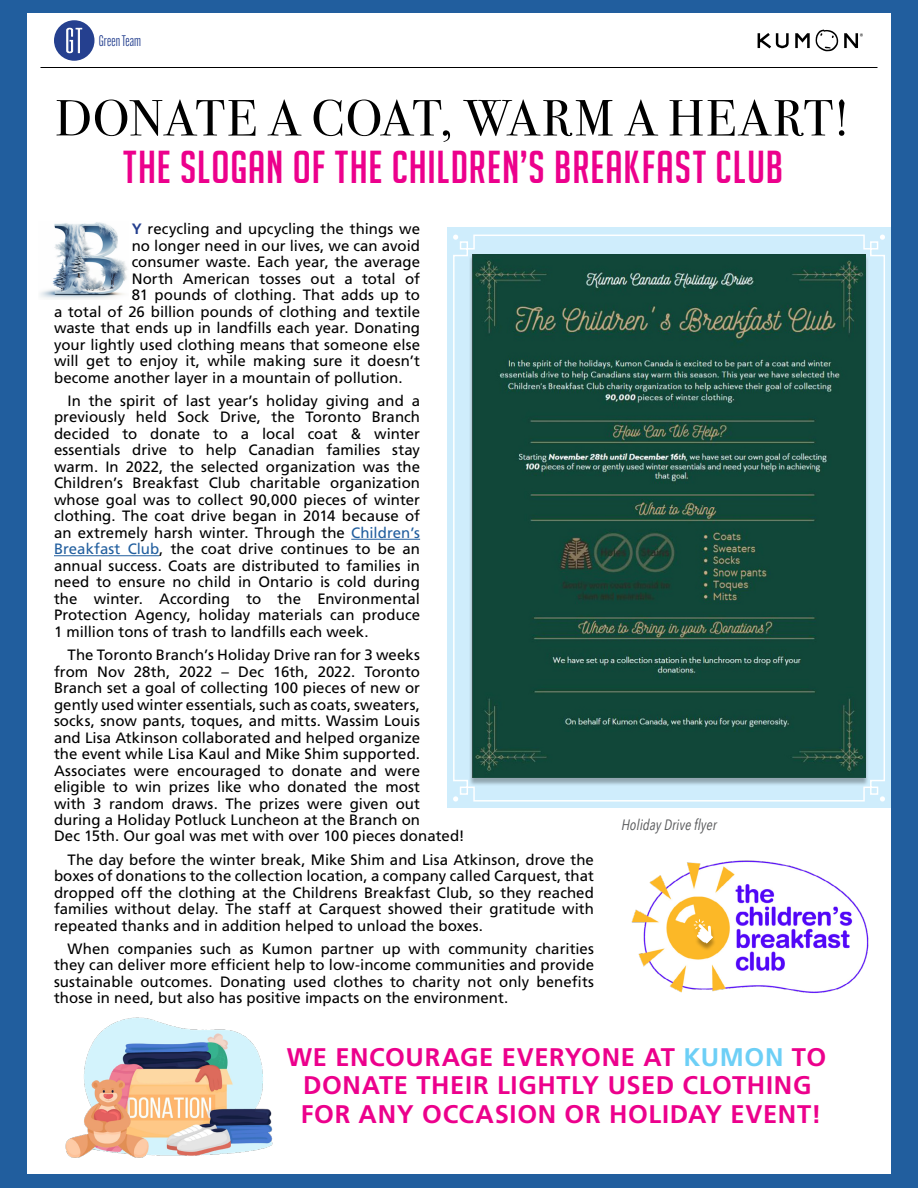
<style>
.page{position:relative;width:918px;height:1188px;background:#215e9e}
.page>*{position:absolute;margin:0;border:0;box-sizing:border-box;transform-origin:0 0}
.t1{font:51px "Bodoni Svty Two ITCTT";letter-spacing:.02em;color:#000}
.t2{font:45px "Big Noodle Titling";letter-spacing:.02em;color:#ec008c}
.t3{font:700 25.5px/28.5px "Frutiger LT Std";letter-spacing:.025em;color:#ec008c;text-align:center}
.t4{font:15px/16.5px "Frutiger LT Std";letter-spacing:.005em;color:#000;text-align:justify}
.t5{font:italic 15px "Avenir Next Condensed";color:#58595b}
.t6{font:15px "Alternate Gothic Ex Cond ATF";letter-spacing:.005em;color:#25408f}
.s1{font-weight:700;color:#25408f}
.s2{color:#215e9e}
.s3{color:#6dcff6}
</style>
<div class="page">
<div style="left:27px;top:14px;width:864px;height:1160px;background:#fff"></div>
<hr style="left:351px;top:539px;width:69px;height:1px;background:#215e9e">
<hr style="left:54px;top:555px;width:105px;height:1px;background:#215e9e">
<div style="left:447px;top:227px;width:444px;height:581px;background:#cfedfc"></div>
<svg style="left:453px;top:234px;width:432px;height:568px"></svg>
<hr style="left:40px;top:67px;width:838px;height:1px;background:#000">
<div style="left:469px;top:255px;width:400px;height:531px;background:#000;opacity:.3"></div>
<img style="left:472px;top:254px;width:394px;height:524px">
<img style="left:40px;top:222px;width:87px;height:77px">
<svg style="left:453px;top:235px;width:5px;height:5px"></svg>
<svg style="left:453px;top:796px;width:5px;height:6px"></svg>
<svg style="left:880px;top:235px;width:5px;height:5px"></svg>
<svg style="left:880px;top:796px;width:5px;height:6px"></svg>
<img style="left:631px;top:860px;width:238px;height:133px">
<div style="left:691px;top:921px;width:25px;height:30px;background:#000;opacity:.3"></div>
<svg style="left:694px;top:920px;width:19px;height:24px"></svg>
<div style="left:54px;top:20px;width:40px;height:41px;background:#25408f;border-radius:50%"></div>
<svg style="left:66px;top:27px;width:17px;height:27px"></svg>
<img style="left:65px;top:1017px;width:208px;height:141px">
<svg style="left:758px;top:30px;width:105px;height:21px"></svg>
<p class="t6" style="left:99px;top:32px;width:44px">Green Team</p>
<h1 class="t1" style="left:55px;top:76px;width:797px">DONATE A COAT, WARM A HEART!</h1>
<h2 class="t2" style="left:123px;top:143px;width:661px">THE SLOGAN OF THE CHILDREN’S BREAKFAST CLUB</h2>
<p class="t4" style="left:132px;top:221px;width:290px"><span class="s1">Y</span> recycling and upcycling the things we</p>
<p class="t4" style="left:132px;top:237px;width:290px">no longer need in our lives, we can avoid</p>
<p class="t4" style="left:132px;top:254px;width:290px">consumer waste. Each year, the average</p>
<p class="t4" style="left:132px;top:270px;width:290px">North American tosses out a total of</p>
<p class="t4" style="left:132px;top:287px;width:290px">81 pounds of clothing. That adds up to</p>
<p class="t4" style="left:54px;top:303px;width:368px">a total of 26 billion pounds of clothing and textile</p>
<p class="t4" style="left:54px;top:320px;width:368px">waste that ends up in landfills each year. Donating</p>
<p class="t4" style="left:54px;top:336px;width:368px">your lightly used clothing means that someone else</p>
<p class="t4" style="left:54px;top:353px;width:368px">will get to enjoy it, while making sure it doesn’t</p>
<p class="t4" style="left:54px;top:369px;width:350px">become another layer in a mountain of pollution.</p>
<p class="t4" style="left:54px;top:392px;width:368px;text-indent:14px">In the spirit of last year’s holiday giving and a previously held Sock Drive, the Toronto Branch decided to donate to a local coat &amp; winter essentials drive to help Canadian families stay warm. In 2022, the selected organization was the Children’s Breakfast Club charitable organization whose goal was to collect 90,000 pieces of winter clothing. The coat drive began in 2014 because of an extremely harsh winter. Through the <span class="s2">Children’s Breakfast Club</span>, the coat drive continues to be an annual success. Coats are distributed to families in need to ensure no child in Ontario is cold during the winter. According to the Environmental Protection Agency, holiday materials can produce 1 million tons of trash to landfills each week.</p>
<p class="t4" style="left:54px;top:647px;width:412px;text-align:left;text-indent:14px">The Toronto Branch’s Holiday Drive ran for 3 weeks<br>from Nov 28th, 2022 – Dec 16th, 2022. Toronto Branch set a goal of collecting 100 pieces of new or gently used winter essentials, such as coats, sweaters, socks, snow pants, toques, and mitts. Wassim Louis<br>and Lisa Atkinson collaborated and helped organize<br>the event while Lisa Kaul and Mike Shim supported.<br>Associates were encouraged to donate and were eligible to win prizes like who donated the most<br>with 3 random draws. The prizes were given out during a Holiday Potluck Luncheon at the Branch on<br>Dec 15th. Our goal was met with over 100 pieces donated!</p>
<p class="t4" style="left:54px;top:851px;width:542px;text-indent:14px">The day before the winter break, Mike Shim and Lisa Atkinson, drove the boxes of donations to the collection location, a company called Carquest, that dropped off the clothing at the Childrens Breakfast Club, so they reached families without delay. The staff at Carquest showed their gratitude with repeated thanks and in addition helped to unload the boxes.</p>
<p class="t4" style="left:54px;top:941px;width:542px;text-indent:14px">When companies such as Kumon partner up with community charities they can deliver more efficient help to low-income communities and provide sustainable outcomes. Donating used clothes to charity not only benefits those in need, but also has positive impacts on the environment.</p>
<p class="t5" style="left:621px;top:815px;width:97px">Holiday Drive flyer</p>
<h3 class="t3" style="left:287px;top:1043px;width:541px">WE ENCOURAGE EVERYONE AT <span class="s3">KUMON</span> TO<br>DONATE THEIR LIGHTLY USED CLOTHING<br>FOR ANY OCCASION OR HOLIDAY EVENT!</h3>
</div>
